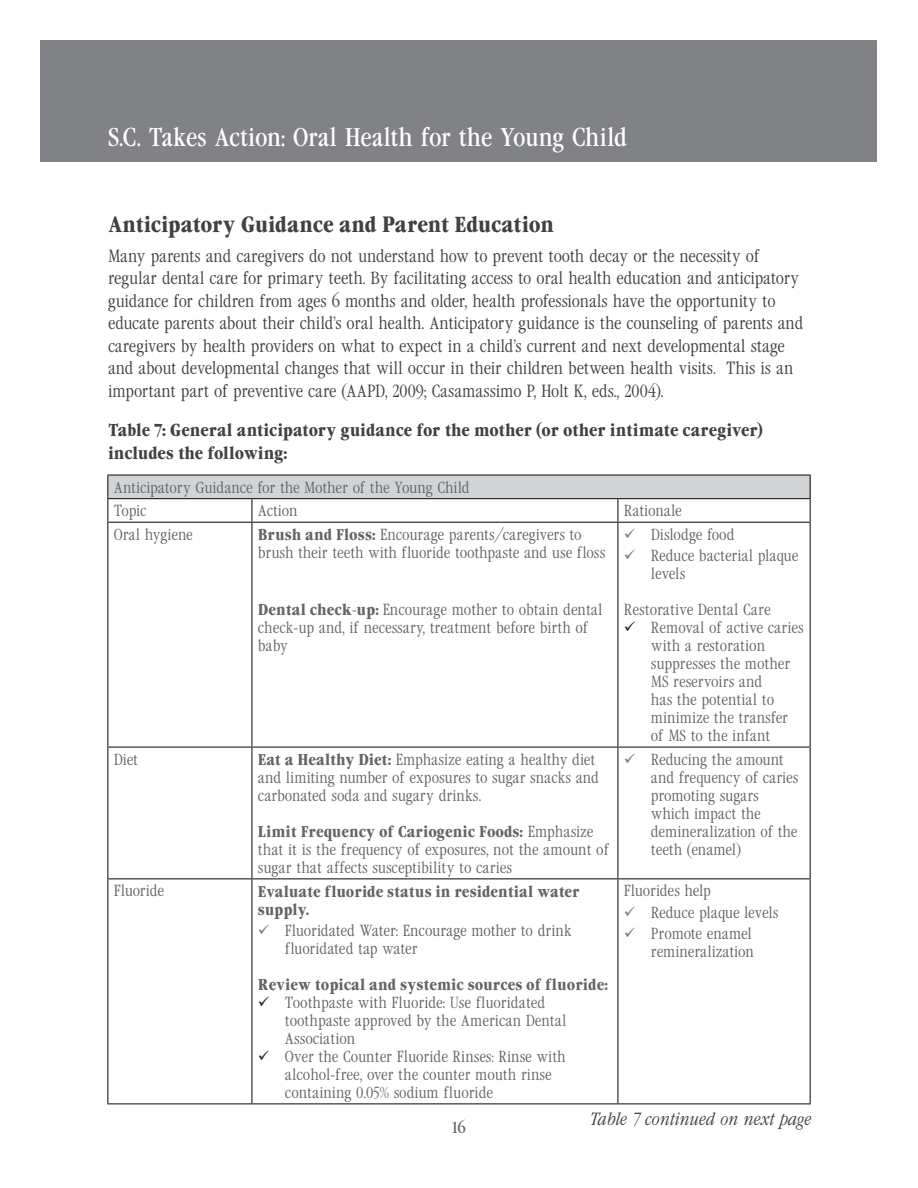
<style>
.page{position:relative;width:918px;height:1188px;background:#fff}
.page>*{position:absolute;margin:0;border:0;box-sizing:border-box;transform-origin:0 0}
.t1{font:24px "Garamond Cond";letter-spacing:-.02em;color:#fff}
.t2{font:700 21px "Garamond Cond";letter-spacing:-.01em;color:#414142}
.t3{font:300 16.5px/22.5px "Garamond Cond";letter-spacing:-.01em;color:#414142}
.t4{font:700 16.5px/22.5px "Garamond Cond";letter-spacing:-.005em;color:#414142}
.t5{font:italic 300 16.5px "Garamond Cond";letter-spacing:-.01em;color:#414142}
.t6{font:300 15px/18px "Garamond Cond";color:#636466}
.t7{font:700 15px/18px "Garamond Cond";color:#636466}
.t8{font:15px "Garamond Cond";color:#636466}
.s1{font-weight:700}
</style>
<div class="page">
<div style="left:40px;top:40px;width:838px;height:122px;background:#808285"></div>
<div style="left:108px;top:475px;width:702px;height:24px;background:#d1d3d4"></div>
<hr style="left:107px;top:474px;width:145px;height:2px;background:#231f20">
<hr style="left:252px;top:474px;width:366px;height:2px;background:#231f20">
<hr style="left:618px;top:474px;width:193px;height:2px;background:#231f20">
<hr style="left:107px;top:498px;width:145px;height:1px;background:#231f20">
<svg style="left:107px;top:476px;width:1px;height:46px"></svg>
<hr style="left:252px;top:498px;width:366px;height:1px;background:#231f20">
<svg style="left:251px;top:499px;width:1px;height:23px"></svg>
<hr style="left:618px;top:498px;width:193px;height:1px;background:#231f20">
<svg style="left:617px;top:499px;width:1px;height:23px"></svg>
<svg style="left:810px;top:476px;width:1px;height:46px"></svg>
<hr style="left:107px;top:522px;width:145px;height:1px;background:#231f20">
<hr style="left:107px;top:523px;width:1px;height:224px;background:#231f20">
<hr style="left:252px;top:522px;width:366px;height:1px;background:#231f20">
<hr style="left:251px;top:523px;width:1px;height:224px;background:#231f20">
<hr style="left:618px;top:522px;width:193px;height:1px;background:#231f20">
<hr style="left:617px;top:523px;width:1px;height:224px;background:#231f20">
<hr style="left:810px;top:523px;width:1px;height:224px;background:#231f20">
<hr style="left:107px;top:747px;width:145px;height:1px;background:#231f20">
<hr style="left:107px;top:748px;width:1px;height:130px;background:#231f20">
<hr style="left:252px;top:747px;width:366px;height:1px;background:#231f20">
<hr style="left:251px;top:748px;width:1px;height:130px;background:#231f20">
<hr style="left:618px;top:747px;width:193px;height:1px;background:#231f20">
<hr style="left:617px;top:748px;width:1px;height:130px;background:#231f20">
<hr style="left:810px;top:748px;width:1px;height:130px;background:#231f20">
<hr style="left:107px;top:878px;width:145px;height:1px;background:#231f20">
<hr style="left:107px;top:879px;width:1px;height:224px;background:#231f20">
<hr style="left:252px;top:878px;width:366px;height:1px;background:#231f20">
<hr style="left:251px;top:879px;width:1px;height:224px;background:#231f20">
<hr style="left:618px;top:878px;width:193px;height:1px;background:#231f20">
<hr style="left:617px;top:879px;width:1px;height:224px;background:#231f20">
<hr style="left:810px;top:879px;width:1px;height:224px;background:#231f20">
<hr style="left:107px;top:1103px;width:145px;height:1px;background:#231f20">
<hr style="left:252px;top:1103px;width:366px;height:1px;background:#231f20">
<hr style="left:618px;top:1103px;width:193px;height:1px;background:#231f20">
<h1 class="t1" style="left:108px;top:122px;width:521px">S.C. Takes Action: Oral Health for the Young Child</h1>
<h2 class="t2" style="left:108px;top:211px;width:448px">Anticipatory Guidance and Parent Education</h2>
<p class="t3" style="left:108px;top:245px;width:697px">Many parents and caregivers do not understand how to prevent tooth decay or the necessity of regular dental care for primary teeth. By facilitating access to oral health education and anticipatory guidance for children from ages 6 months and older, health professionals have the opportunity to educate parents about their child’s oral health. Anticipatory guidance is the counseling of parents and caregivers by health providers on what to expect in a child’s current and next developmental stage and about developmental changes that will occur in their children between health visits. This is an important part of preventive care (AAPD, 2009; Casamassimo P, Holt K, eds., 2004).</p>
<p class="t4" style="left:108px;top:419px;width:656px">Table 7: General anticipatory guidance for the mother (or other intimate caregiver) includes the following:</p>
<p class="t6" style="left:114px;top:476px;width:357px;line-height:23.5px">Anticipatory Guidance for the Mother of the Young Child<br>Topic</p>
<p class="t6" style="left:258px;top:502px;width:41px">Action</p>
<p class="t6" style="left:624px;top:502px;width:59px">Rationale</p>
<p class="t6" style="left:114px;top:526px;width:81px">Oral hygiene</p>
<p class="t6" style="left:258px;top:526px;width:349px"><span class="s1">Brush and Floss:</span> Encourage parents/caregivers to brush their teeth with fluoride toothpaste and use floss</p>
<p class="t6" style="left:258px;top:601px;width:346px"><span class="s1">Dental check-up:</span> Encourage mother to obtain dental check-up and, if necessary, treatment before birth of baby</p>
<p class="t6" style="left:114px;top:751px;width:26px">Diet</p>
<p class="t6" style="left:258px;top:751px;width:343px"><span class="s1">Eat a Healthy Diet:</span> Emphasize eating a healthy diet and limiting number of exposures to sugar snacks and carbonated soda and sugary drinks.</p>
<p class="t6" style="left:258px;top:823px;width:353px"><span class="s1">Limit Frequency of Cariogenic Foods:</span> Emphasize that it is the frequency of exposures, not the amount of sugar that affects susceptibility to caries</p>
<p class="t6" style="left:114px;top:882px;width:52px">Fluoride</p>
<p class="t7" style="left:258px;top:882px;width:323px">Evaluate fluoride status in residential water supply.</p>
<p class="t6" style="left:285px;top:922px;width:288px">Fluoridated Water: Encourage mother to drink fluoridated tap water</p>
<p class="t7" style="left:258px;top:975px;width:352px">Review topical and systemic sources of fluoride:</p>
<p class="t6" style="left:285px;top:994px;width:283px">Toothpaste with Fluoride: Use fluoridated toothpaste approved by the American Dental Association<br>Over the Counter Fluoride Rinses: Rinse with alcohol-free, over the counter mouth rinse containing 0.05% sodium fluoride</p>
<p class="t6" style="left:651px;top:524px;width:149px;line-height:21.3px">Dislodge food<br>Reduce bacterial plaque</p>
<p class="t6" style="left:651px;top:565px;width:36px">levels</p>
<p class="t6" style="left:651px;top:601px;width:154px;text-indent:-27px">Restorative Dental Care<br>Removal of active caries with a restoration suppresses the mother<br>MS reservoirs and<br>has the potential to minimize the transfer of MS to the infant</p>
<p class="t6" style="left:651px;top:751px;width:149px">Reducing the amount and frequency of caries promoting sugars which impact the demineralization of the teeth (enamel)</p>
<p class="t6" style="left:651px;top:881px;width:129px;line-height:21.3px;text-indent:-27px">Fluorides help<br>Reduce plaque levels<br>Promote enamel</p>
<p class="t6" style="left:651px;top:943px;width:104px">remineralization</p>
<p class="t8" style="left:452px;top:1119px;width:15px">16</p>
<p class="t5" style="left:588px;top:1108px;width:223px">Table 7 continued on next page</p>
</div>
